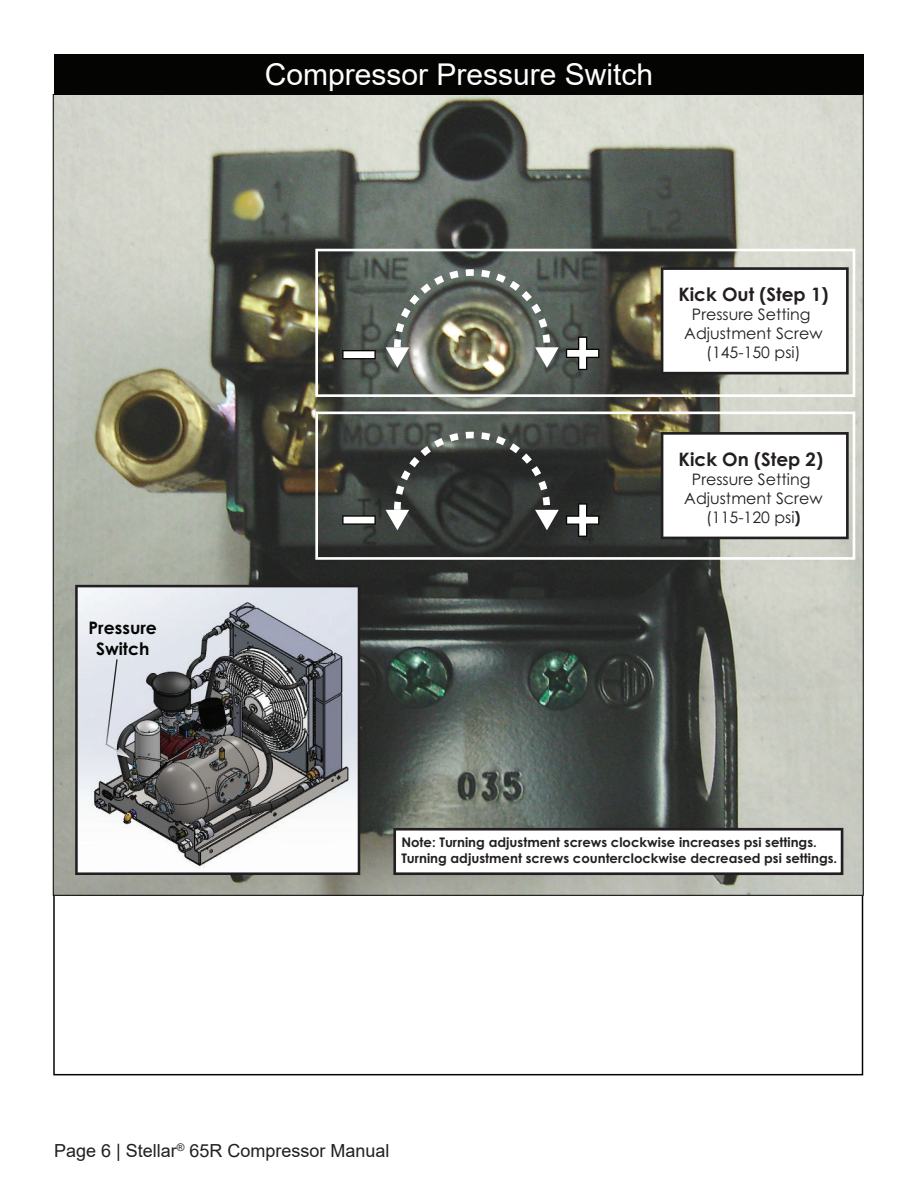
<style>
.page{position:relative;width:918px;height:1188px;background:#fff}
.page>*{position:absolute;margin:0;border:0;box-sizing:border-box;transform-origin:0 0}
.TOC_Page_Heading_Whi{font:30px "Arial";color:#fff}
.t1{font:700 18.6px "Century Gothic";color:#231f20}
.t2{font:18px "Arial";color:#231f20}
.t3{font:700 17.25px/20.7px "Century Gothic";color:#050504;text-align:center}
.t4{font:15.9px/19px "Century Gothic";color:#231f20;text-align:center}
.t5{font:700 13.2px/15.9px "Century Gothic";color:#231f20}
.s1{font-weight:700}
</style>
<div class="page">
<div style="left:53px;top:894px;width:810px;height:181px;border:2px solid #040503"></div>
<div style="left:54px;top:54px;width:810px;height:40px;background:#040503"></div>
<img style="left:55px;top:96px;width:807px;height:798px">
<svg style="left:393px;top:828px;width:450px;height:47px"></svg>
<svg style="left:315px;top:412px;width:540px;height:148px"></svg>
<img style="left:315px;top:249px;width:540px;height:148px">
<svg style="left:75px;top:585px;width:285px;height:290px"></svg>
<p class="t3" style="left:89px;top:617px;width:70px">Pressure<br>Switch</p>
<p class="TOC_Page_Heading_Whi" style="left:265px;top:54px;width:390px">Compressor Pressure Switch</p>
<p class="t1" style="left:678px;top:283px;width:152px">Kick Out (Step 1)</p>
<p class="t4" style="left:684px;top:305px;width:140px">Pressure Setting<br>Adjustment Screw (145-150 psi)</p>
<p class="t1" style="left:679px;top:447px;width:146px">Kick On (Step 2)</p>
<p class="t4" style="left:684px;top:469px;width:140px">Pressure Setting<br>Adjustment Screw (115-120 psi<span class="s1">)</span></p>
<p class="t5" style="left:401px;top:834px;width:437px">Note: Turning adjustment screws clockwise increases psi settings.<br>Turning adjustment screws counterclockwise decreased psi settings.</p>
<h3 class="t2" style="left:54px;top:1139px;width:337px">Page 6 | Stellar<sup>®</sup> 65R Compressor Manual</h3>
</div>
